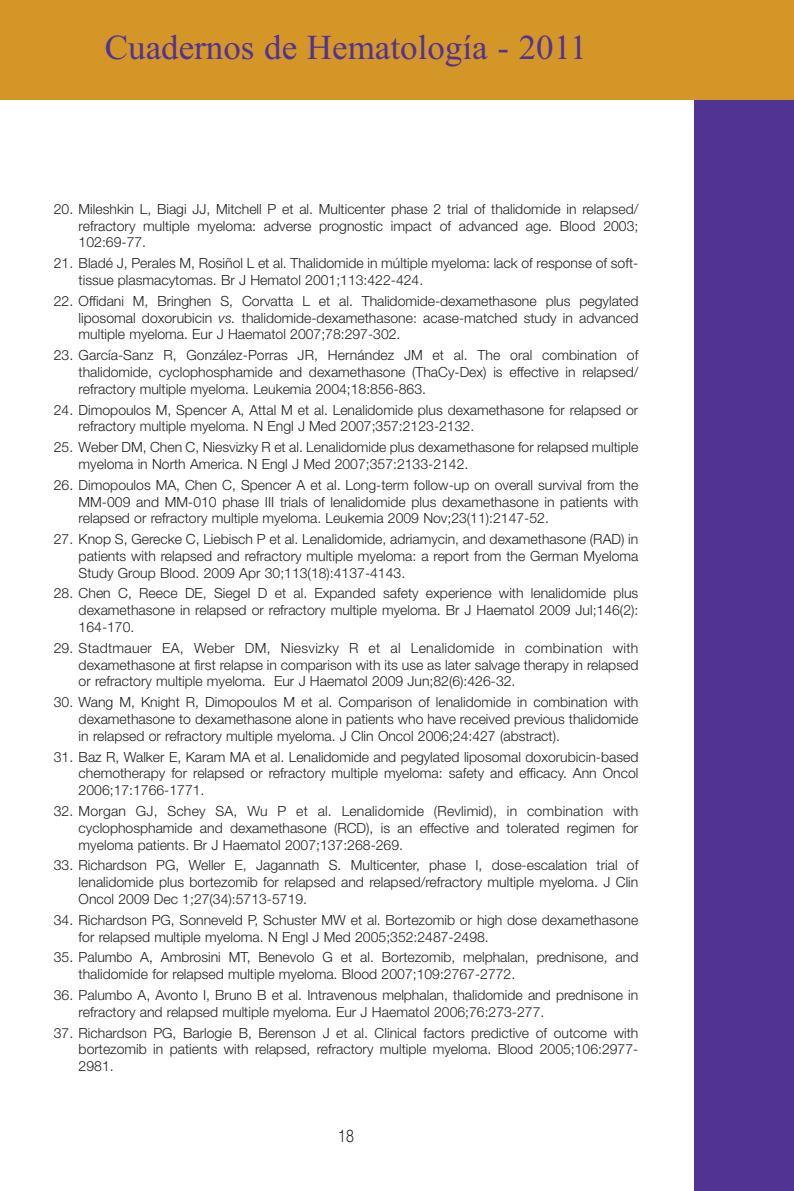
<style>
.page{position:relative;width:794px;height:1191px;background:#fff}
.page>*{position:absolute;margin:0;border:0;box-sizing:border-box;transform-origin:0 0}
.t1{font:35px "Times New Roman";color:#513394}
.t2{font:17.5px "Helvetica Neue Light TT";color:#231f20;scale:.8 1}
.t3{font:14px/16.8px "Helvetica Neue Light TT";color:#231f20;text-align:justify}
.s1{font-family:"Helvetica Neue Light Italic TT"}
</style>
<div class="page">
<div style="left:694px;top:0;width:100px;height:1191px;background:#513394"></div>
<div style="left:0;top:0;width:794px;height:99px;background:#d59628"></div>
<h1 class="t1" style="left:105px;top:26px;width:484px">Cuadernos de Hematología - 2011</h1>
<p class="t3" style="left:79px;top:200px;width:561px;text-indent:-25px">20. Mileshkin L, Biagi JJ, Mitchell P et al. Multicenter phase 2 trial of thalidomide in relapsed/ refractory multiple myeloma: adverse prognostic impact of advanced age. Blood 2003; 102:69-77.</p>
<p class="t3" style="left:79px;top:254px;width:561px;text-indent:-25px">21. Bladé J, Perales M, Rosiñol L et al. Thalidomide in múltiple myeloma: lack of response of soft&shy;tissue plasmacytomas. Br J Hematol 2001;113:422-424.</p>
<p class="t3" style="left:79px;top:292px;width:561px;text-indent:-25px">22. Offidani M, Bringhen S, Corvatta L et al. Thalidomide-dexamethasone plus pegylated liposomal doxorubicin <span class="s1">vs.</span> thalidomide-dexamethasone: acase-matched study in advanced multiple myeloma. Eur J Haematol 2007;78:297-302.</p>
<p class="t3" style="left:79px;top:346px;width:561px;text-indent:-25px">23. García-Sanz R, González-Porras JR, Hernández JM et al. The oral combination of thalidomide, cyclophosphamide and dexamethasone (ThaCy-Dex) is effective in relapsed/ refractory multiple myeloma. Leukemia 2004;18:856-863.</p>
<p class="t3" style="left:79px;top:401px;width:561px;text-indent:-25px">24. Dimopoulos M, Spencer A, Attal M et al. Lenalidomide plus dexamethasone for relapsed or refractory multiple myeloma. N Engl J Med 2007;357:2123-2132.</p>
<p class="t3" style="left:79px;top:438px;width:561px;text-indent:-25px">25. Weber DM, Chen C, Niesvizky R et al. Lenalidomide plus dexamethasone for relapsed multiple myeloma in North America. N Engl J Med 2007;357:2133-2142.</p>
<p class="t3" style="left:79px;top:476px;width:561px;text-indent:-25px">26. Dimopoulos MA, Chen C, Spencer A et al. Long-term follow-up on overall survival from the MM-009 and MM-010 phase III trials of lenalidomide plus dexamethasone in patients with relapsed or refractory multiple myeloma. Leukemia 2009 Nov;23(11):2147-52.</p>
<p class="t3" style="left:79px;top:530px;width:561px;text-indent:-25px">27. Knop S, Gerecke C, Liebisch P et al. Lenalidomide, adriamycin, and dexamethasone (RAD) in patients with relapsed and refractory multiple myeloma: a report from the German Myeloma Study Group Blood. 2009 Apr 30;113(18):4137-4143.</p>
<p class="t3" style="left:79px;top:585px;width:561px;text-indent:-25px">28. Chen C, Reece DE, Siegel D et al. Expanded safety experience with lenalidomide plus dexamethasone in relapsed or refractory multiple myeloma. Br J Haematol 2009 Jul;146(2):<br>164-170.</p>
<p class="t3" style="left:79px;top:639px;width:561px;text-indent:-25px">29. Stadtmauer EA, Weber DM, Niesvizky R et al Lenalidomide in combination with dexamethasone at first relapse in comparison with its use as later salvage therapy in relapsed or refractory multiple myeloma. Eur J Haematol 2009 Jun;82(6):426-32.</p>
<p class="t3" style="left:79px;top:693px;width:561px;text-indent:-25px">30. Wang M, Knight R, Dimopoulos M et al. Comparison of lenalidomide in combination with dexamethasone to dexamethasone alone in patients who have received previous thalidomide in relapsed or refractory multiple myeloma. J Clin Oncol 2006;24:427 (abstract).</p>
<p class="t3" style="left:79px;top:748px;width:561px;text-indent:-25px">31. Baz R, Walker E, Karam MA et al. Lenalidomide and pegylated liposomal doxorubicin-based chemotherapy for relapsed or refractory multiple myeloma: safety and efficacy. Ann Oncol 2006;17:1766-1771.</p>
<p class="t3" style="left:79px;top:802px;width:561px;text-indent:-25px">32. Morgan GJ, Schey SA, Wu P et al. Lenalidomide (Revlimid), in combination with cyclophosphamide and dexamethasone (RCD), is an effective and tolerated regimen for myeloma patients. Br J Haematol 2007;137:268-269.</p>
<p class="t3" style="left:79px;top:856px;width:561px;text-indent:-25px">33. Richardson PG, Weller E, Jagannath S. Multicenter, phase I, dose-escalation trial of lenalidomide plus bortezomib for relapsed and relapsed/refractory multiple myeloma. J Clin Oncol 2009 Dec 1;27(34):5713-5719.</p>
<p class="t3" style="left:79px;top:911px;width:561px;text-indent:-25px">34. Richardson PG, Sonneveld P, Schuster MW et al. Bortezomib or high dose dexamethasone for relapsed multiple myeloma. N Engl J Med 2005;352:2487-2498.</p>
<p class="t3" style="left:79px;top:948px;width:561px;text-indent:-25px">35. Palumbo A, Ambrosini MT, Benevolo G et al. Bortezomib, melphalan, prednisone, and thalidomide for relapsed multiple myeloma. Blood 2007;109:2767-2772.</p>
<p class="t3" style="left:79px;top:986px;width:561px;text-indent:-25px">36. Palumbo A, Avonto I, Bruno B et al. Intravenous melphalan, thalidomide and prednisone in refractory and relapsed multiple myeloma. Eur J Haematol 2006;76:273-277.</p>
<p class="t3" style="left:79px;top:1024px;width:561px;text-indent:-25px">37. Richardson PG, Barlogie B, Berenson J et al. Clinical factors predictive of outcome with bortezomib in patients with relapsed, refractory multiple myeloma. Blood 2005;106:2977- 2981.</p>
<p class="t2" style="left:338px;top:1124px;width:21px">18</p>
</div>
